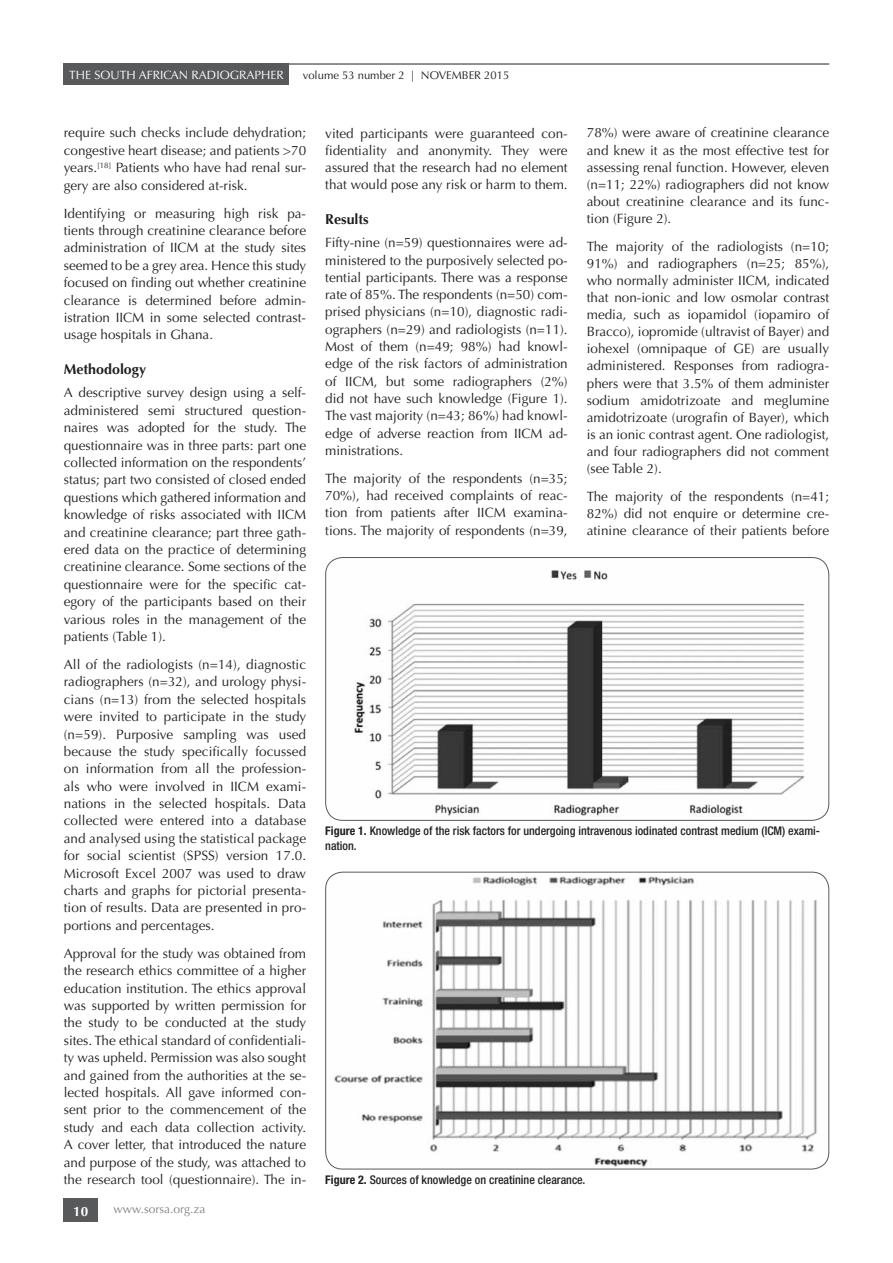
<style>
.page{position:relative;width:893px;height:1263px;background:#fff}
.page>*{position:absolute;margin:0;border:0;box-sizing:border-box;transform-origin:0 0}
.t1{font:700 14.25px "Optima";color:#231f20}
.t2{font:13.5px/17.4px "Optima";color:#231f20;text-align:justify}
.t3{font:700 13.5px "Optima";color:#fff}
.t4{font:500 condensed 12px/14.4px "Helvetica Neue";color:#231f20}
.t5{font:12px "Optima";color:#fff}
.t6{font:12px "Optima";color:#808285}
.t7{font:11.25px "Optima";color:#231f20}
.s1{font-weight:700}
</style>
<div class="page">
<hr style="left:64px;top:64px;width:765px;height:1px;background:#231f20">
<div style="left:64px;top:64px;width:225px;height:21px;background:#58595b"></div>
<div style="left:64px;top:1198px;width:34px;height:23px;background:#58595b"></div>
<img style="left:330px;top:872px;width:499px;height:297px">
<div style="left:325px;top:872px;width:504px;height:297px;border:1px solid #58595b;border-radius:17px"></div>
<img style="left:326px;top:557px;width:503px;height:263px">
<div style="left:325px;top:557px;width:504px;height:264px;border:1px solid #58595b;border-radius:17px"></div>
<p class="t5" style="left:69px;top:68px;width:216px">THE SOUTH AFRICAN RADIOGRAPHER</p>
<p class="t7" style="left:303px;top:68px;width:208px">volume 53 number 2 | NOVEMBER 2015</p>
<p class="t2" style="left:64px;top:124px;width:244px">require such checks include dehydration; congestive heart disease; and patients &gt;70 years.<sup>[18]</sup> Patients who have had renal sur&shy;gery are also considered at-risk.</p>
<p class="t2" style="left:64px;top:204px;width:244px">Identifying or measuring high risk pa&shy;tients through creatinine clearance before administration of IICM at the study sites seemed to be a grey area. Hence this study focused on finding out whether creatinine clearance is determined before admin&shy;istration IICM in some selected contrast&shy;usage hospitals in Ghana.</p>
<p class="t1" style="left:64px;top:361px;width:84px">Methodology</p>
<p class="t2" style="left:64px;top:384px;width:244px">A descriptive survey design using a self&shy;administered semi structured question&shy;naires was adopted for the study. The questionnaire was in three parts: part one collected information on the respondents’ status; part two consisted of closed ended questions which gathered information and knowledge of risks associated with IICM and creatinine clearance; part three gath&shy;ered data on the practice of determining creatinine clearance. Some sections of the questionnaire were for the specific cat&shy;egory of the participants based on their various roles in the management of the patients (Table 1).</p>
<p class="t2" style="left:64px;top:656px;width:244px">All of the radiologists (n=14), diagnostic radiographers (n=32), and urology physi&shy;cians (n=13) from the selected hospitals were invited to participate in the study (n=59). Purposive sampling was used because the study specifically focussed on information from all the profession&shy;als who were involved in IICM exami&shy;nations in the selected hospitals. Data collected were entered into a database and analysed using the statistical package for social scientist (SPSS) version 17.0.<br>Microsoft Excel 2007 was used to draw charts and graphs for pictorial presenta&shy;tion of results. Data are presented in pro&shy;portions and percentages.</p>
<p class="t2" style="left:64px;top:945px;width:244px">Approval for the study was obtained from the research ethics committee of a higher education institution. The ethics approval was supported by written permission for the study to be conducted at the study sites. The ethical standard of confidentiali&shy;ty was upheld. Permission was also sought and gained from the authorities at the se&shy;lected hospitals. All gave informed con&shy;sent prior to the commencement of the study and each data collection activity.<br>A cover letter, that introduced the nature and purpose of the study, was attached to the research tool (questionnaire). The in-</p>
<p class="t3" style="left:73px;top:1203px;width:17px">10</p>
<p class="t6" style="left:114px;top:1202px;width:93px">www.sorsa.org.za</p>
<p class="t2" style="left:325px;top:125px;width:244px">vited participants were guaranteed con&shy;fidentiality and anonymity. They were assured that the research had no element that would pose any risk or harm to them.</p>
<p class="t1" style="left:325px;top:210px;width:45px">Results</p>
<p class="t2" style="left:325px;top:234px;width:244px">Fifty-nine (n=59) questionnaires were ad&shy;ministered to the purposively selected po&shy;tential participants. There was a response rate of 85%. The respondents (n=50) com&shy;prised physicians (n=10), diagnostic radi&shy;ographers (n=29) and radiologists (n=11).<br>Most of them (n=49; 98%) had knowl&shy;edge of the risk factors of administration of IICM, but some radiographers (2%) did not have such knowledge (Figure 1).<br>The vast majority (n=43; 86%) had knowl&shy;edge of adverse reaction from IICM ad&shy;ministrations.</p>
<p class="t2" style="left:325px;top:470px;width:244px">The majority of the respondents (n=35; 70%), had received complaints of reac&shy;tion from patients after IICM examina&shy;tions. The majority of respondents (n=39,</p>
<p class="t2" style="left:587px;top:124px;width:244px">78%) were aware of creatinine clearance and knew it as the most effective test for assessing renal function. However, eleven (n=11; 22%) radiographers did not know about creatinine clearance and its func&shy;tion (Figure 2).</p>
<p class="t2" style="left:587px;top:238px;width:244px">The majority of the radiologists (n=10; 91%) and radiographers (n=25; 85%), who normally administer IICM, indicated that non-ionic and low osmolar contrast media, such as iopamidol (iopamiro of Bracco), iopromide (ultravist of Bayer) and iohexel (omnipaque of GE) are usually administered. Responses from radiogra&shy;phers were that 3.5% of them administer sodium amidotrizoate and meglumine amidotrizoate (urografin of Bayer), which is an ionic contrast agent. One radiologist, and four radiographers did not comment (see Table 2).</p>
<p class="t2" style="left:587px;top:488px;width:244px">The majority of the respondents (n=41; 82%) did not enquire or determine cre&shy;atinine clearance of their patients before</p>
<p class="t4" style="left:325px;top:824px;width:496px"><span class="s1">Figure 1.</span> Knowledge of the risk factors for undergoing intravenous iodinated contrast medium (ICM) exami&shy;nation.</p>
<p class="t4" style="left:325px;top:1172px;width:261px"><span class="s1">Figure 2.</span> Sources of knowledge on creatinine clearance.</p>
</div>
